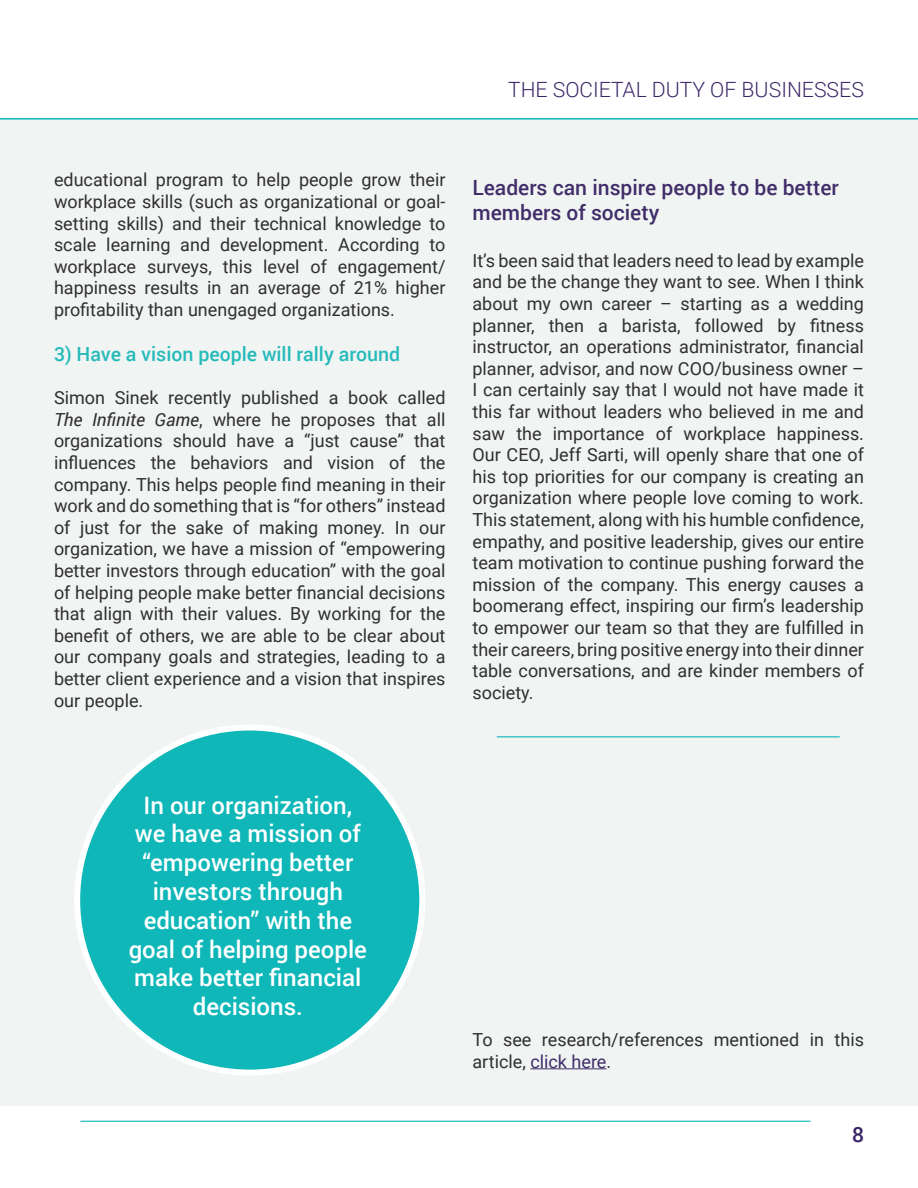
<style>
.page{position:relative;width:918px;height:1188px;background:#fff}
.page>*{position:absolute;margin:0;border:0;box-sizing:border-box;transform-origin:0 0}
.t1{font:500 24px/28.8px "Roboto";color:#fff;text-align:center}
.t2{font:500 21px/25.2px "Roboto";color:#402d69}
.t3{font:300 21px "Roboto";color:#392565}
.t4{font:500 21px "Roboto";color:#392565}
.t5{font:500 19.5px "Roboto";color:#25baba}
.t6{font:18px/21.6px "Roboto";color:#312f30;text-align:justify}
.s1{font-style:italic}
.s2{color:#402d69}
</style>
<div class="page">
<div style="left:0;top:118px;width:918px;height:987px;background:#f0f4f2"></div>
<hr style="left:0;top:118px;width:918px;height:2px;background:#0fb7b8">
<hr style="left:80px;top:1121px;width:731px;height:1px;background:#0fb7b8">
<div style="left:77px;top:728px;width:345px;height:345px;background:#0fb7b8;border-radius:50%"></div>
<hr style="left:530px;top:1068px;width:76px;height:1px;background:#402d69">
<hr style="left:497px;top:736px;width:343px;height:1px;background:#0fb7b8">
<p class="t3" style="left:508px;top:75px;width:357px">THE SOCIETAL DUTY OF BUSINESSES</p>
<p class="t6" style="left:54px;top:168px;width:393px">educational program to help people grow their workplace skills (such as organizational or goal&shy;setting skills) and their technical knowledge to scale learning and development. According to workplace surveys, this level of engagement/ happiness results in an average of 21% higher profitability than unengaged organizations.</p>
<p class="t5" style="left:54px;top:340px;width:348px">3) Have a vision people will rally around</p>
<p class="t6" style="left:54px;top:386px;width:393px">Simon Sinek recently published a book called <span class="s1">The Infinite Game</span>, where he proposes that all organizations should have a “just cause” that influences the behaviors and vision of the company. This helps people find meaning in their work and do something that is “for others” instead of just for the sake of making money. In our organization, we have a mission of “empowering better investors through education” with the goal of helping people make better financial decisions that align with their values. By working for the benefit of others, we are able to be clear about our company goals and strategies, leading to a better client experience and a vision that inspires our people.</p>
<p class="t2" style="left:472px;top:174px;width:368px">Leaders can inspire people to be better members of society</p>
<p class="t6" style="left:472px;top:249px;width:393px">It’s been said that leaders need to lead by example and be the change they want to see. When I think about my own career – starting as a wedding planner, then a barista, followed by fitness instructor, an operations administrator, financial planner, advisor, and now COO/business owner – I can certainly say that I would not have made it this far without leaders who believed in me and saw the importance of workplace happiness.<br>Our CEO, Jeff Sarti, will openly share that one of his top priorities for our company is creating an organization where people love coming to work.<br>This statement, along with his humble confidence, empathy, and positive leadership, gives our entire team motivation to continue pushing forward the mission of the company. This energy causes a boomerang effect, inspiring our firm’s leadership to empower our team so that they are fulfilled in their careers, bring positive energy into their dinner table conversations, and are kinder members of society.</p>
<p class="t1" style="left:129px;top:790px;width:240px">In our organization, we have a mission of “empowering better investors through education” with the goal of helping people make better financial decisions.</p>
<p class="t6" style="left:472px;top:1028px;width:393px">To see research/references mentioned in this article, <span class="s2">click here</span>.</p>
<p class="t4" style="left:852px;top:1120px;width:13px">8</p>
</div>
